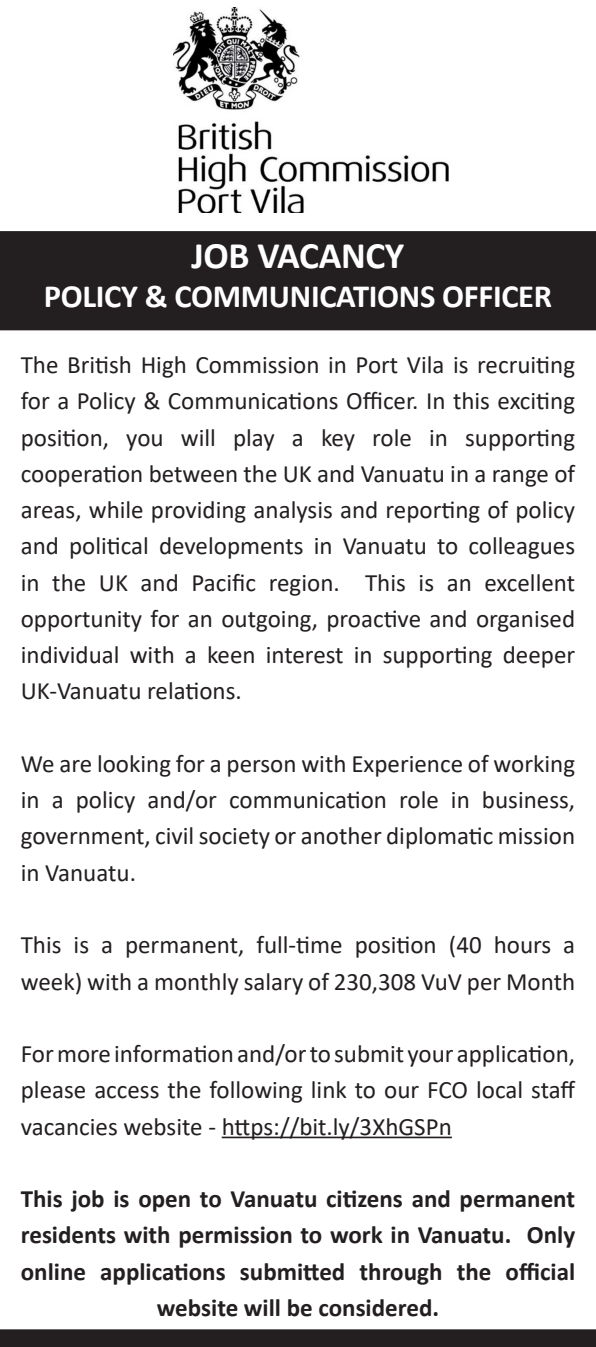
<style>
.page{position:relative;width:596px;height:1347px;background:#fff}
.page>*{position:absolute;margin:0;border:0;box-sizing:border-box;transform-origin:0 0}
.t1{font:700 37.5px "Calibri";letter-spacing:-.01em;color:#fff}
.t2{font:700 32.5px "Calibri";letter-spacing:-.01em;color:#fff}
.t3{font:25px/36.2px "Calibri";color:#231f20;text-align:justify}
.t4{font:700 25px/36.2px "Calibri";color:#231f20;text-align:center}
</style>
<div class="page">
<div style="left:0;top:231px;width:595px;height:99px;background:#231f20"></div>
<div style="left:0;top:1329px;width:595px;height:17px;background:#231f20"></div>
<hr style="left:221px;top:1136px;width:230px;height:2px;background:#231f20">
<img style="left:173px;top:8px;width:275px;height:205px">
<h1 class="t1" style="left:191px;top:233px;width:214px">JOB VACANCY</h1>
<h2 class="t2" style="left:44px;top:276px;width:509px">POLICY &amp; COMMUNICATIONS OFFICER</h2>
<p class="t3" style="left:21px;top:346px;width:555px">The British High Commission in Port Vila is recruiting for a Policy &amp; Communications Officer. In this exciting position, you will play a key role in supporting cooperation between the UK and Vanuatu in a range of areas, while providing analysis and reporting of policy and political developments in Vanuatu to colleagues in the UK and Pacific region. This is an excellent opportunity for an outgoing, proactive and organised individual with a keen interest in supporting deeper UK-Vanuatu relations.</p>
<p class="t3" style="left:21px;top:745px;width:555px">We are looking for a person with Experience of working in a policy and/or communication role in business, government, civil society or another diplomatic mission in Vanuatu.</p>
<p class="t3" style="left:21px;top:926px;width:555px">This is a permanent, full-time position (40 hours a week) with a monthly salary of 230,308 VuV per Month</p>
<p class="t3" style="left:21px;top:1035px;width:555px">For more information and/or to submit your application, please access the following link to our FCO local staff vacancies website - https://bit.ly/3XhGSPn</p>
<p class="t4" style="left:21px;top:1180px;width:555px">This job is open to Vanuatu citizens and permanent residents with permission to work in Vanuatu. Only online applications submitted through the official website will be considered.</p>
</div>
